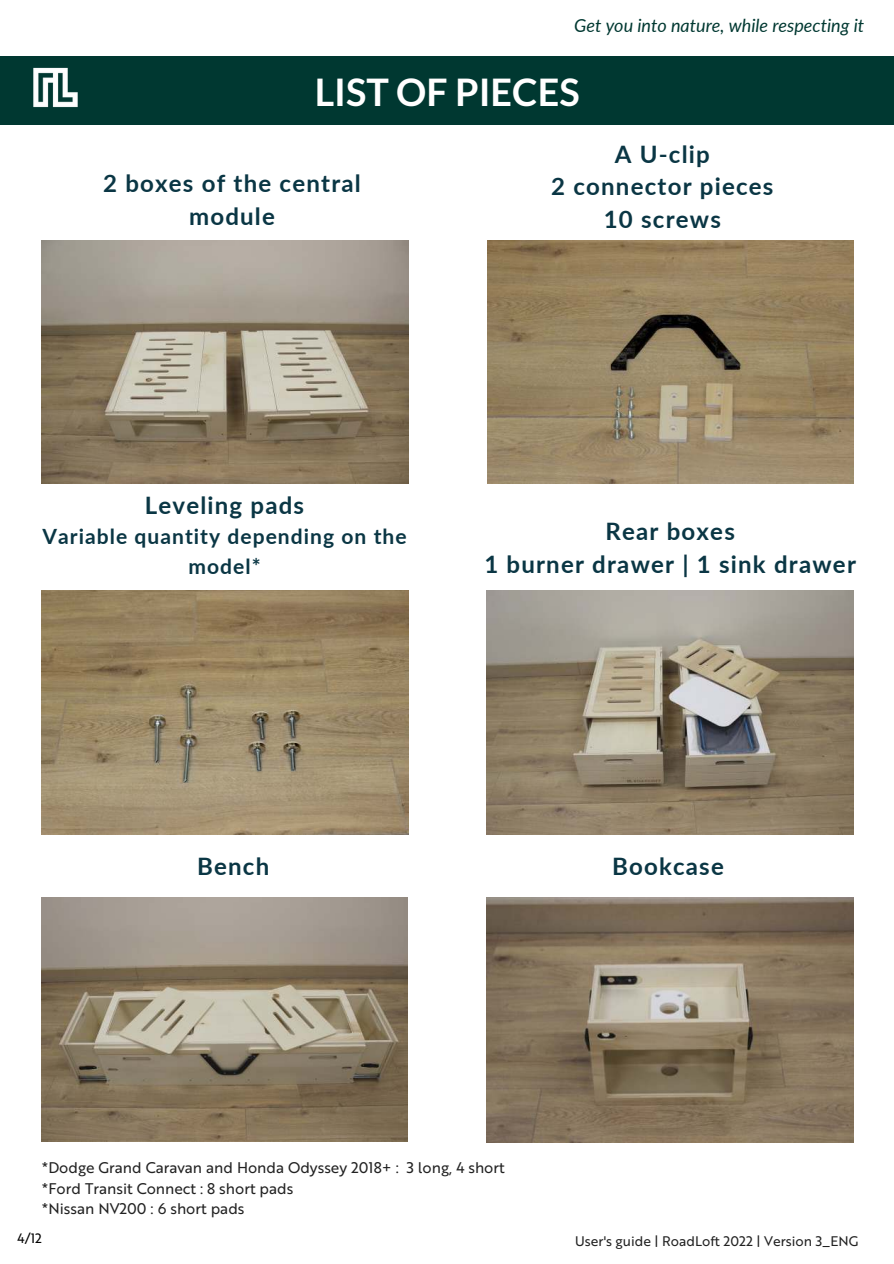
<style>
.page{position:relative;width:894px;height:1264px;background:#fff}
.page>*{position:absolute;margin:0;border:0;box-sizing:border-box;transform-origin:0 0}
.t1{font:700 37.8px "Lato";color:#fff}
.t2{font:700 24px/32.7px "Lato";letter-spacing:.05em;color:#0a3644;text-align:center}
.t3{font:700 21px/29.2px "Lato";letter-spacing:.05em;color:#0a3644;text-align:center}
.t4{font:italic 18px "Lato";color:#003831}
.t5{font:15px/20.2px "Brother 1816 Regular";color:#222}
.t6{font:13.5px "Brother 1816 Regular";color:#222}
.t7{font:13.2px "Brother 1816 Regular";color:#000}
</style>
<div class="page">
<div style="left:0;top:56px;width:893px;height:68px;background:#003831"></div>
<img style="left:0;top:67px;width:109px;height:58px">
<img style="left:42px;top:240px;width:366px;height:243px">
<img style="left:487px;top:240px;width:366px;height:243px">
<img style="left:42px;top:590px;width:366px;height:244px">
<img style="left:42px;top:897px;width:365px;height:244px">
<img style="left:486px;top:590px;width:366px;height:244px">
<img style="left:486px;top:897px;width:366px;height:245px">
<p class="t4" style="left:574px;top:13px;width:291px">Get you into nature, while respecting it</p>
<h1 class="t1" style="left:314px;top:71px;width:266px">LIST OF PIECES</h1>
<p class="t2" style="left:551px;top:136px;width:224px">A U-clip<br>2 connector pieces<br>10 screws</p>
<p class="t2" style="left:103px;top:166px;width:259px">2 boxes of the central module</p>
<p class="t2" style="left:145px;top:488px;width:161px">Leveling pads</p>
<p class="t3" style="left:42px;top:521px;width:365px">Variable quantity depending on the model*</p>
<p class="t2" style="left:484px;top:514px;width:373px">Rear boxes<br>1 burner drawer | 1 sink drawer</p>
<p class="t2" style="left:197px;top:848px;width:74px">Bench</p>
<p class="t2" style="left:612px;top:848px;width:113px">Bookcase</p>
<p class="t5" style="left:42px;top:1157px;width:464px">*Dodge Grand Caravan and Honda Odyssey 2018+ : 3 long, 4 short *Ford Transit Connect : 8 short pads<br>*Nissan NV200 : 6 short pads</p>
<p class="t7" style="left:17px;top:1228px;width:26px">4/12</p>
<p class="t6" style="left:575px;top:1230px;width:284px">User's guide | RoadLoft 2022 | Version 3_ENG</p>
</div>
